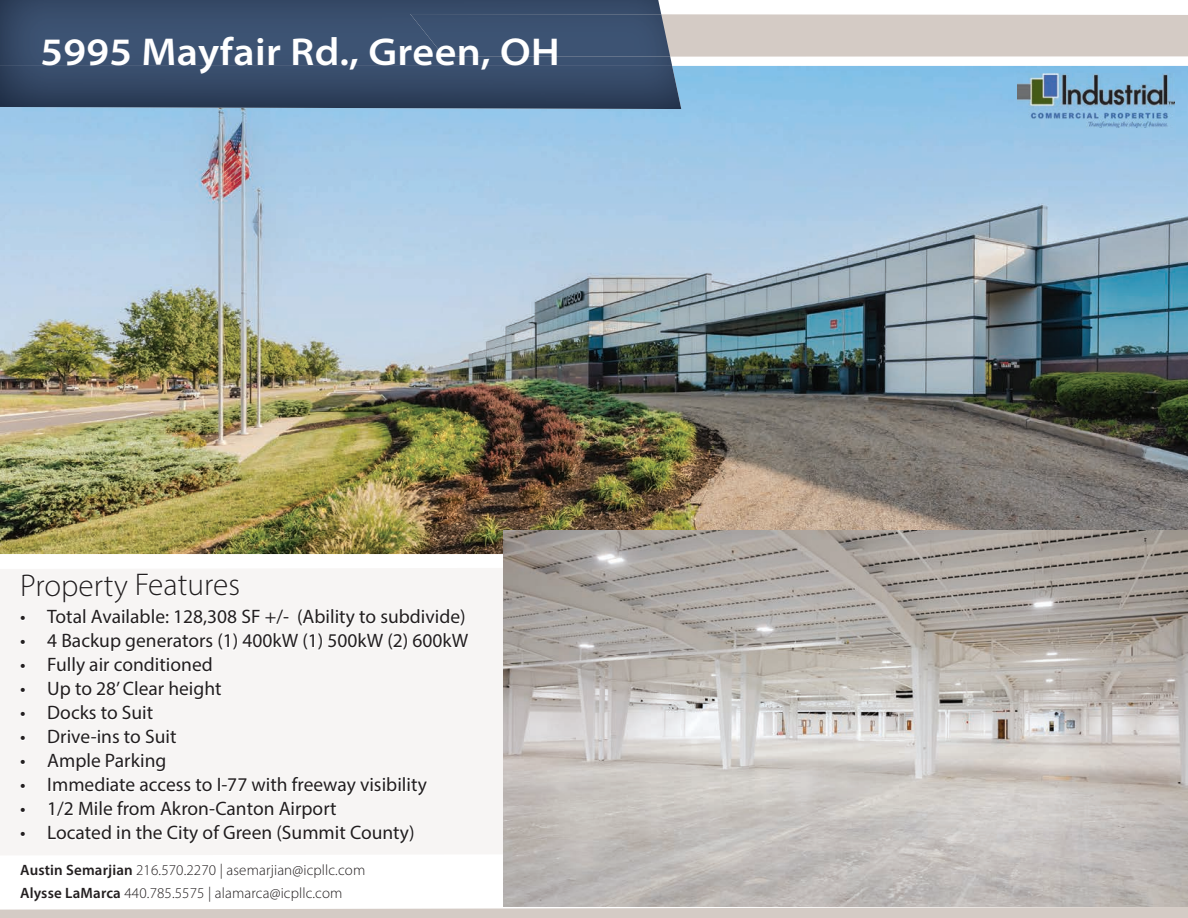
<style>
.page{position:relative;width:1188px;height:918px;background:#fff}
.page>*{position:absolute;margin:0;border:0;box-sizing:border-box;transform-origin:0 0}
.t1{font:600 semi-expanded 39px "Myriad Pro";letter-spacing:.01em;color:#fff}
.t2{font:300 31.5px "Myriad Pro";letter-spacing:-.005em;color:#231f20}
.t3{font:19.5px "Myriad Pro";color:#231f20}
.t4{font:300 15px/22.6px "Myriad Pro";letter-spacing:.01em;color:#231f20}
.s1{font-family:"Myriad Devanagari";font-weight:600}
</style>
<div class="page">
<img style="left:0;top:66px;width:1188px;height:488px">
<div style="left:0;top:568px;width:503px;height:287px;background:#f7f5f4"></div>
<img style="left:1018px;top:73px;width:156px;height:54px">
<svg style="left:0;top:907px;width:1188px;height:11px;background:#d9d1cb"></svg>
<svg style="left:20px;top:511px;width:450px;height:344px"></svg>
<div style="left:672px;top:14px;width:516px;height:43px;background:#d4cbc5"></div>
<img style="left:0;top:0;width:672px;height:66px">
<img style="left:0;top:66px;width:681px;height:43px">
<img style="left:410px;top:14px;width:260px;height:43px">
<img style="left:503px;top:530px;width:685px;height:377px">
<h1 class="t1" style="left:40px;top:26px;width:521px">5995 Mayfair Rd., Green, OH</h1>
<h2 class="t2" style="left:20px;top:566px;width:222px">Property Features</h2>
<p class="t3" style="left:20px;top:605px;width:447px">• Total Available: 128,308 SF +/- (Ability to subdivide)</p>
<p class="t3" style="left:20px;top:629px;width:450px">• 4 Backup generators (1) 400kW (1) 500kW (2) 600kW</p>
<p class="t3" style="left:20px;top:653px;width:194px">• Fully air conditioned</p>
<p class="t3" style="left:20px;top:677px;width:203px">• Up to 28’ Clear height</p>
<p class="t3" style="left:20px;top:701px;width:135px">• Docks to Suit</p>
<p class="t3" style="left:20px;top:725px;width:158px">• Drive-ins to Suit</p>
<p class="t3" style="left:20px;top:749px;width:148px">• Ample Parking</p>
<p class="t3" style="left:20px;top:773px;width:408px">• Immediate access to I-77 with freeway visibility</p>
<p class="t3" style="left:20px;top:797px;width:318px">• 1/2 Mile from Akron-Canton Airport</p>
<p class="t3" style="left:20px;top:821px;width:396px">• Located in the City of Green (Summit County)</p>
<p class="t4" style="left:20px;top:859px;width:347px"><span class="s1">Austin Semarjian</span> 216.570.2270 | asemarjian@icpllc.com<br><span class="s1">Alysse LaMarca</span> 440.785.5575 | alamarca@icpllc.com</p>
</div>
